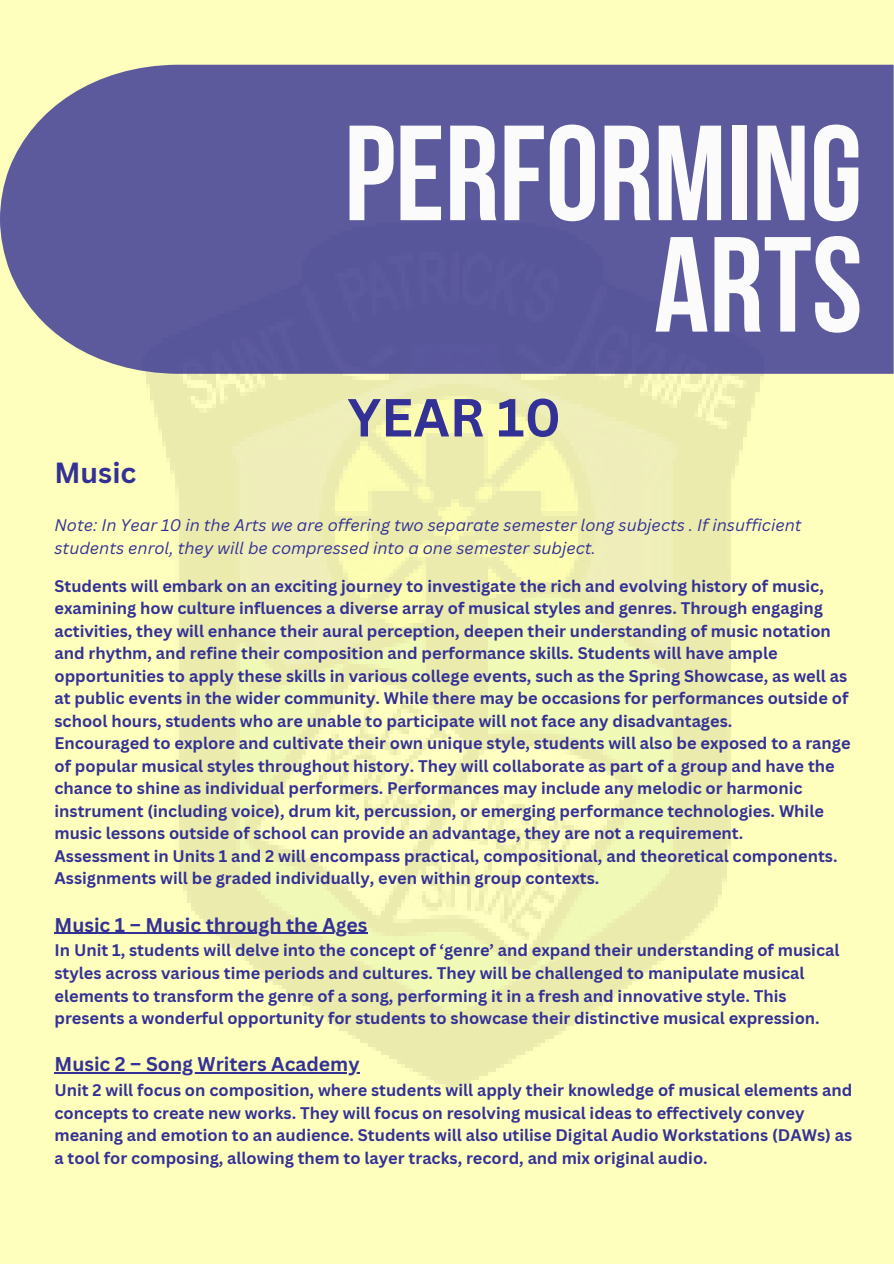
<style>
.page{position:relative;width:894px;height:1264px;background:#fff}
.page>*{position:absolute;margin:0;border:0;box-sizing:border-box;transform-origin:0 0}
.t1{font:135px/111.3px "Bebas Neue Cyrillic";color:#fbfbfb;text-align:right}
.t2{font:700 52.35px "Canva Sans";color:#343196}
.t3{font:700 28.35px "Canva Sans";color:#343196}
.t4{font:700 19.35px "Canva Sans";color:#343196}
.t5{font:700 16.35px/22.5px "Canva Sans";color:#343196}
.t6{font:italic 16.35px/22.5px "Canva Sans";color:#343196}
</style>
<div class="page">
<div style="left:0;top:0;width:893px;height:1263px;background:#ffffbd"></div>
<img style="left:141px;top:374px;width:623px;height:714px">
<div style="left:0;top:65px;width:893px;height:309px;background:#5c5a9d"></div>
<hr style="left:54px;top:932px;width:313px;height:2px;background:#343196">
<hr style="left:54px;top:1072px;width:305px;height:1px;background:#343196">
<h1 class="t1" style="left:344px;top:131px;width:519px">PERFORMING<br>ARTS</h1>
<p class="t2" style="left:347px;top:380px;width:215px">YEAR 10</p>
<p class="t3" style="left:54px;top:452px;width:83px">Music</p>
<h2 class="t6" style="left:54px;top:513px;width:748px">Note: In Year 10 in the Arts we are offering two separate semester long subjects . If insufficient students enrol, they will be compressed into a one semester subject.</h2>
<p class="t5" style="left:54px;top:574px;width:797px">Students will embark on an exciting journey to investigate the rich and evolving history of music, examining how culture influences a diverse array of musical styles and genres. Through engaging activities, they will enhance their aural perception, deepen their understanding of music notation and rhythm, and refine their composition and performance skills. Students will have ample opportunities to apply these skills in various college events, such as the Spring Showcase, as well as at public events in the wider community. While there may be occasions for performances outside of school hours, students who are unable to participate will not face any disadvantages.<br>Encouraged to explore and cultivate their own unique style, students will also be exposed to a range of popular musical styles throughout history. They will collaborate as part of a group and have the chance to shine as individual performers. Performances may include any melodic or harmonic instrument (including voice), drum kit, percussion, or emerging performance technologies. While music lessons outside of school can provide an advantage, they are not a requirement.<br>Assessment in Units 1 and 2 will encompass practical, compositional, and theoretical components.<br>Assignments will be graded individually, even within group contexts.</p>
<h3 class="t4" style="left:54px;top:911px;width:314px">Music 1 – Music through the Ages</h3>
<h3 class="t5" style="left:54px;top:938px;width:786px">In Unit 1, students will delve into the concept of ‘genre’ and expand their understanding of musical styles across various time periods and cultures. They will be challenged to manipulate musical elements to transform the genre of a song, performing it in a fresh and innovative style. This presents a wonderful opportunity for students to showcase their distinctive musical expression.</h3>
<h3 class="t4" style="left:54px;top:1050px;width:306px">Music 2 – Song Writers Academy</h3>
<h3 class="t5" style="left:54px;top:1078px;width:799px">Unit 2 will focus on composition, where students will apply their knowledge of musical elements and concepts to create new works. They will focus on resolving musical ideas to effectively convey meaning and emotion to an audience. Students will also utilise Digital Audio Workstations (DAWs) as a tool for composing, allowing them to layer tracks, record, and mix original audio.</h3>
</div>
